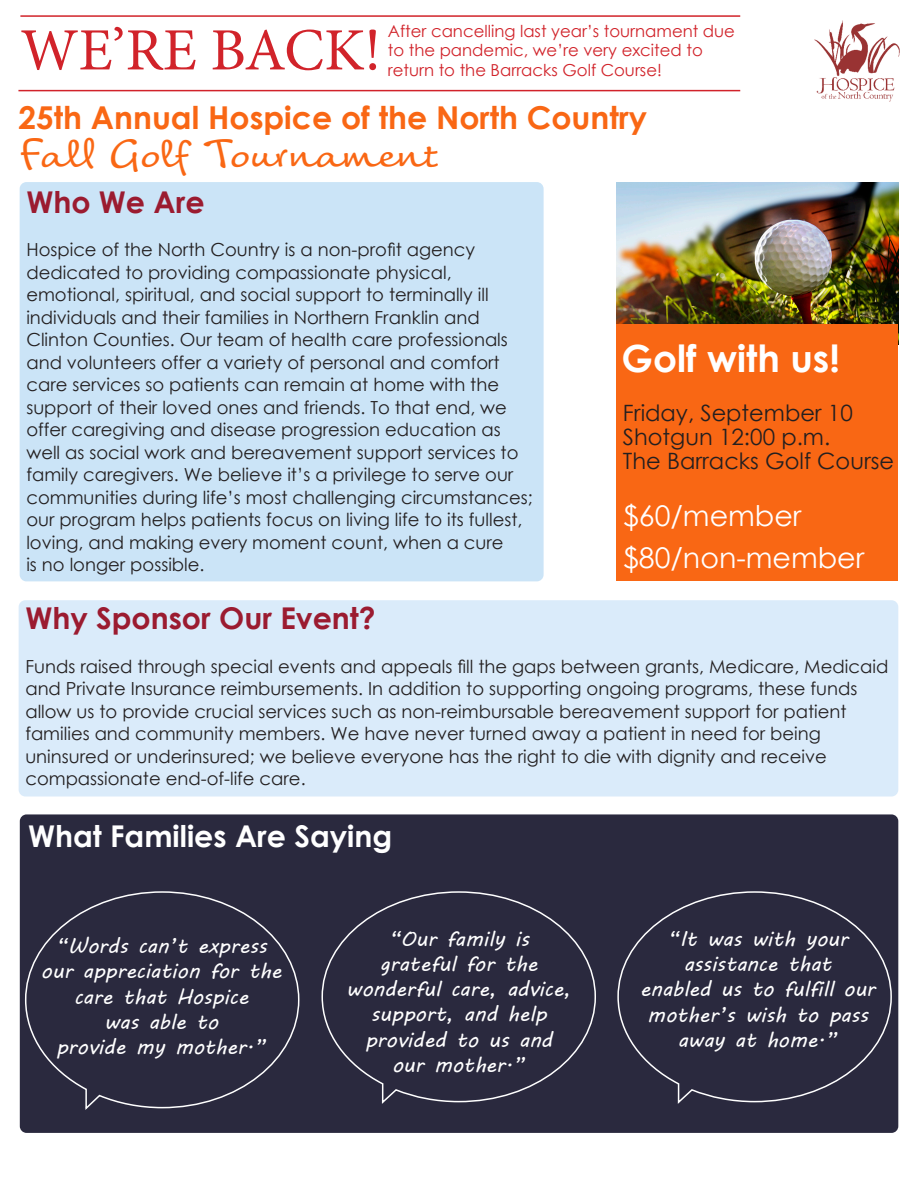
<style>
.page{position:relative;width:918px;height:1188px;background:#fff}
.page>*{position:absolute;margin:0;border:0;box-sizing:border-box;transform-origin:0 0}
.t1{font:60px "Minion Pro";color:#d1232a}
.t2{font:39px "Tornac";color:#f96714}
.t3{font:700 37.5px "Century Gothic";color:#fff}
.t4{font:700 31.5px "Century Gothic";color:#f96714}
.t5{font:700 30px "Century Gothic";color:#9b1b30}
.t6{font:700 30px "Century Gothic";color:#fff}
.t7{font:28.5px "Century Gothic";color:#fff}
.t8{font:22.5px "Century Gothic";color:#231f20}
.t9{font:21px/25.2px "MV Boli";color:#fff;text-align:center}
.t10{font:18px/22.5px "Century Gothic";color:#231f20}
.t11{font:16.5px/19.8px "Century Gothic";color:#d1232a}
</style>
<div class="page">
<div style="left:20px;top:814px;width:878px;height:319px;background:#2a293e;border-radius:7px"></div>
<svg style="left:25px;top:891px;width:275px;height:219px"></svg>
<svg style="left:321px;top:891px;width:275px;height:213px"></svg>
<svg style="left:617px;top:891px;width:275px;height:213px"></svg>
<div style="left:20px;top:182px;width:524px;height:399px;background:#cbe4f7;border-radius:7px"></div>
<div style="left:19px;top:600px;width:879px;height:197px;background:#daebfa;border-radius:7px"></div>
<img style="left:616px;top:182px;width:282px;height:143px">
<div style="left:616px;top:325px;width:282px;height:256px;background:#f96714"></div>
<img style="left:814px;top:21px;width:86px;height:80px">
<hr style="left:20px;top:15px;width:720px;height:2px;background:#d1232a">
<hr style="left:18px;top:90px;width:722px;height:1px;background:#d1232a">
<p class="t1" style="left:20px;top:10px;width:362px">WE’RE BACK!</p>
<p class="t11" style="left:388px;top:21px;width:349px">After cancelling last year’s tournament due to the pandemic, we’re very excited to return to the Barracks Golf Course!</p>
<p class="t4" style="left:18px;top:94px;width:630px">25th Annual Hospice of the North Country</p>
<p class="t2" style="left:18px;top:128px;width:422px">Fall Golf Tournament</p>
<p class="t5" style="left:26px;top:179px;width:180px">Who We Are</p>
<p class="t10" style="left:26px;top:238px;width:508px">Hospice of the North Country is a non-profit agency dedicated to providing compassionate physical, emotional, spiritual, and social support to terminally ill individuals and their families in Northern Franklin and Clinton Counties. Our team of health care professionals and volunteers offer a variety of personal and comfort care services so patients can remain at home with the support of their loved ones and friends. To that end, we offer caregiving and disease progression education as well as social work and bereavement support services to family caregivers. We believe it’s a privilege to serve our communities during life’s most challenging circumstances; our program helps patients focus on living life to its fullest, loving, and making every moment count, when a cure</p>
<p class="t10" style="left:26px;top:553px;width:180px">is no longer possible.</p>
<p class="t5" style="left:25px;top:596px;width:352px">Why Sponsor Our Event?</p>
<p class="t10" style="left:25px;top:655px;width:864px">Funds raised through special events and appeals fill the gaps between grants, Medicare, Medicaid and Private Insurance reimbursements. In addition to supporting ongoing programs, these funds allow us to provide crucial services such as non-reimbursable bereavement support for patient families and community members. We have never turned away a patient in need for being uninsured or underinsured; we believe everyone has the right to die with dignity and receive compassionate end-of-life care.</p>
<p class="t3" style="left:622px;top:330px;width:220px">Golf with us!</p>
<p class="t8" style="left:623px;top:397px;width:231px">Friday, September 10</p>
<p class="t8" style="left:623px;top:421px;width:209px">Shotgun 12:00 p.m.</p>
<p class="t8" style="left:623px;top:445px;width:273px">The Barracks Golf Course</p>
<p class="t7" style="left:623px;top:495px;width:180px">$60/member</p>
<p class="t7" style="left:623px;top:537px;width:243px">$80/non-member</p>
<p class="t6" style="left:28px;top:813px;width:366px">What Families Are Saying</p>
<p class="t9" style="left:56px;top:933px;width:213px">“Words can’t express</p>
<p class="t9" style="left:41px;top:958px;width:242px">our appreciation for the</p>
<p class="t9" style="left:74px;top:983px;width:176px">care that Hospice</p>
<p class="t9" style="left:104px;top:1009px;width:116px">was able to</p>
<p class="t9" style="left:56px;top:1034px;width:212px">provide my mother.”</p>
<p class="t9" style="left:388px;top:926px;width:142px">“Our family is</p>
<p class="t9" style="left:380px;top:951px;width:159px">grateful for the</p>
<p class="t9" style="left:346px;top:976px;width:226px">wonderful care, advice, support, and help</p>
<p class="t9" style="left:365px;top:1026px;width:189px">provided to us and</p>
<p class="t9" style="left:392px;top:1052px;width:135px">our mother.”</p>
<p class="t9" style="left:667px;top:926px;width:182px">“It was with your</p>
<p class="t9" style="left:684px;top:951px;width:149px">assistance that</p>
<p class="t9" style="left:640px;top:976px;width:237px">enabled us to fulfill our mother’s wish to pass</p>
<p class="t9" style="left:678px;top:1026px;width:161px">away at home.”</p>
</div>
